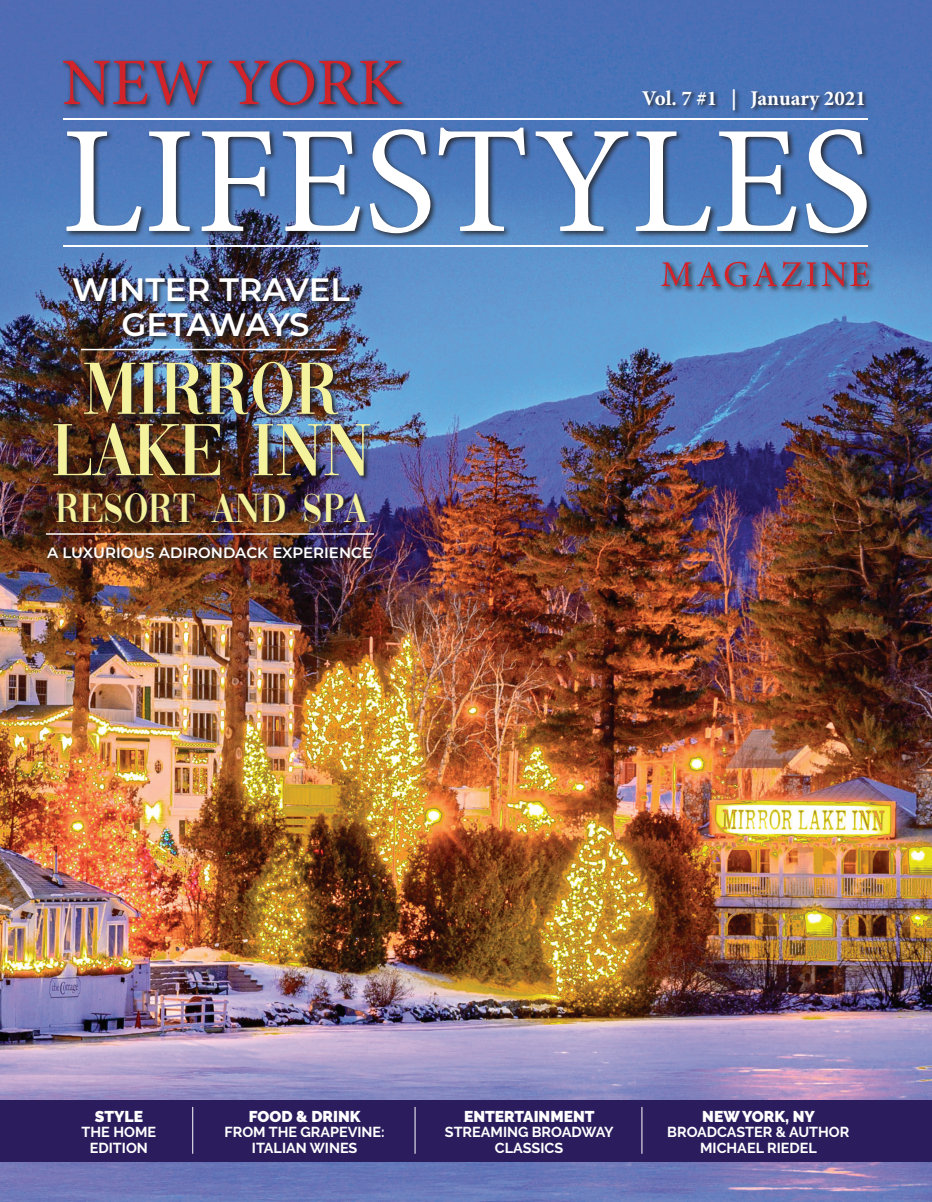
<style>
.page{position:relative;width:932px;height:1202px;background:#fff}
.page>*{position:absolute;margin:0;border:0;box-sizing:border-box;transform-origin:0 0}
.t1{font:76.5px/61.3px "Vogue";color:#f5f29e;text-align:center}
.t2{font:42.15px "Vogue";color:#f5f29e}
.t3{font:600 32.4px/35.2px "Montserrat";color:#fff;text-align:center}
.t4{font:700 21px "Minion Pro";letter-spacing:-.005em;color:#fff}
.t5{font:900 15.6px "Raleway";color:#fff}
.t6{font:600 15px "Montserrat";color:#fff}
.t7{font:700 14.4px/15.6px "Raleway";color:#fff;text-align:center}
</style>
<div class="page">
<img style="left:0;top:0;width:932px;height:1202px">
<div style="left:61px;top:57px;width:815px;height:237px;background:#231f20;opacity:.86"></div>
<svg style="left:63px;top:60px;width:339px;height:45px"></svg>
<svg style="left:661px;top:261px;width:207px;height:26px"></svg>
<div style="left:641px;top:88px;width:228px;height:28px;background:#231f20;opacity:.85"></div>
<div style="left:0;top:1100px;width:932px;height:61px;background:#2b1d5d"></div>
<hr style="left:415px;top:1106px;width:1px;height:47px;background:#fff">
<hr style="left:192px;top:1106px;width:1px;height:47px;background:#fff">
<hr style="left:641px;top:1106px;width:1px;height:47px;background:#fff">
<div style="left:53px;top:361px;width:322px;height:120px;background:#231f20;opacity:.85"></div>
<div style="left:72px;top:277px;width:283px;height:65px;background:#231f20;opacity:.85"></div>
<div style="left:46px;top:546px;width:331px;height:18px;background:#231f20;opacity:.85"></div>
<div style="left:56px;top:492px;width:317px;height:36px;background:#231f20;opacity:.85"></div>
<hr style="left:46px;top:533px;width:328px;height:2px;background:#fff">
<hr style="left:81px;top:349px;width:255px;height:1px;background:#fff">
<h3 class="t3" style="left:72px;top:270px;width:279px">WINTER TRAVEL<br>GETAWAYS</h3>
<h1 class="t1" style="left:51px;top:364px;width:321px">MIRROR<br>LAKE INN</h1>
<h2 class="t2" style="left:55px;top:493px;width:313px">RESORT AND SPA</h2>
<p class="t6" style="left:47px;top:542px;width:326px">A LUXURIOUS ADIRONDACK EXPERIENCE</p>
<h3 class="t4" style="left:641px;top:83px;width:226px">Vol. 7 #1 | January 2021</h3>
<p class="t5" style="left:95px;top:1107px;width:50px">STYLE</p>
<p class="t7" style="left:82px;top:1124px;width:76px">THE HOME<br>EDITION</p>
<p class="t5" style="left:249px;top:1107px;width:113px">FOOD &amp; DRINK</p>
<p class="t7" style="left:224px;top:1124px;width:162px">FROM THE GRAPEVINE:<br>ITALIAN WINES</p>
<p class="t5" style="left:464px;top:1107px;width:132px">ENTERTAINMENT</p>
<p class="t7" style="left:445px;top:1124px;width:170px">STREAMING BROADWAY<br>CLASSICS</p>
<p class="t5" style="left:702px;top:1107px;width:114px">NEW YORK, NY</p>
<p class="t7" style="left:667px;top:1124px;width:183px">BROADCASTER &amp; AUTHOR<br>MICHAEL RIEDEL</p>
</div>
